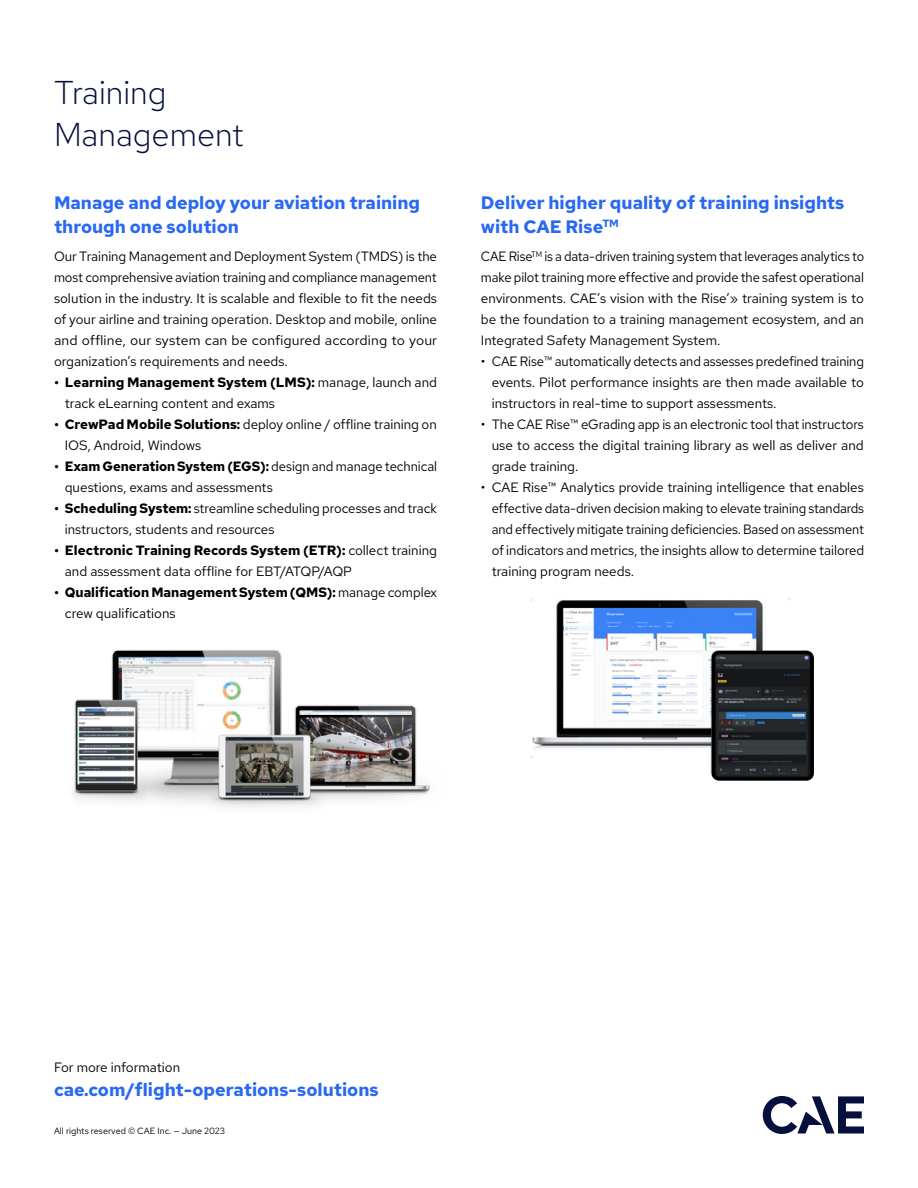
<style>
.page{position:relative;width:918px;height:1188px;background:#fff}
.page>*{position:absolute;margin:0;border:0;box-sizing:border-box;transform-origin:0 0}
.t1{font:300 33px/42px "Red Hat Text";color:#06103d}
.t2{font:700 18px/24px "Red Hat Text";color:#2969f2}
.t3{font:13.5px/21px "Red Hat Text";color:#000}
.t4{font:13.5px/21px "Red Hat Text";color:#000;text-align:justify;scale:.96 1}
.t5{font:700 13.5px/21px "Red Hat Text";letter-spacing:-.005em;color:#000}
.t6{font:9px "Red Hat Text";color:#000}
.s1{font-weight:700}
.s2{font-weight:400}
</style>
<div class="page">
<svg style="left:763px;top:1096px;width:101px;height:38px"></svg>
<img style="left:72px;top:650px;width:358px;height:158px">
<img style="left:531px;top:599px;width:259px;height:159px">
<img style="left:717px;top:656px;width:92px;height:120px">
<div style="left:712px;top:651px;width:102px;height:130px;border:4px solid #000;border-radius:6px"></div>
<h1 class="t1" style="left:54px;top:71px;width:191px">Training<br>Management</h1>
<h2 class="t2" style="left:54px;top:191px;width:368px">Manage and deploy your aviation training through one solution</h2>
<p class="t3" style="left:54px;top:246px;width:385px;text-align:justify">Our Training Management and Deployment System (TMDS) is the most comprehensive aviation training and compliance management solution in the industry. It is scalable and flexible to fit the needs of your airline and training operation. Desktop and mobile, online and offline, our system can be configured according to your organization’s requirements and needs.</p>
<p class="t3" style="left:65px;top:372px;width:374px;text-indent:-11px"><span class="s1">• Learning Management System (LMS):</span> manage, launch and track eLearning content and exams</p>
<p class="t3" style="left:65px;top:414px;width:374px;text-indent:-11px"><span class="s1">• CrewPad Mobile Solutions:</span> deploy online / offline training on<br>IOS, Android, Windows</p>
<p class="t3" style="left:65px;top:456px;width:374px;text-indent:-11px"><span class="s1">• Exam Generation System (EGS):</span> design and manage technical questions, exams and assessments</p>
<p class="t3" style="left:65px;top:498px;width:374px;text-indent:-11px"><span class="s1">• Scheduling System:</span> streamline scheduling processes and track instructors, students and resources</p>
<p class="t3" style="left:65px;top:540px;width:374px;text-indent:-11px"><span class="s1">• Electronic Training Records System (ETR):</span> collect training and assessment data offline for EBT/ATQP/AQP</p>
<p class="t5" style="left:65px;top:582px;width:374px;text-indent:-11px">• Qualification Management System (QMS): <span class="s2">manage complex crew qualifications</span></p>
<h2 class="t2" style="left:481px;top:191px;width:365px">Deliver higher quality of training insights with CAE Rise<sup>TM</sup></h2>
<p class="t4" style="left:481px;top:246px;width:401px">CAE Rise<sup>TM</sup> is a data-driven training system that leverages analytics to make pilot training more effective and provide the safest operational environments. CAE’s vision with the Rise’» training system is to be the foundation to a training management ecosystem, and an Integrated Safety Management System.</p>
<p class="t3" style="left:492px;top:351px;width:374px;text-align:justify;text-indent:-11px">• CAE Rise™ automatically detects and assesses predefined training events. Pilot performance insights are then made available to instructors in real-time to support assessments.</p>
<p class="t3" style="left:492px;top:414px;width:374px;text-align:justify;text-indent:-11px">• The CAE Rise™ eGrading app is an electronic tool that instructors use to access the digital training library as well as deliver and grade training.</p>
<p class="t3" style="left:492px;top:477px;width:374px;text-align:justify;text-indent:-11px">• CAE Rise™ Analytics provide training intelligence that enables effective data-driven decision making to elevate training standards and effectively mitigate training deficiencies. Based on assessment of indicators and metrics, the insights allow to determine tailored training program needs.</p>
<p class="t3" style="left:54px;top:1057px;width:128px">For more information</p>
<h2 class="t2" style="left:54px;top:1078px;width:326px">cae.com/flight-operations-solutions</h2>
<p class="t6" style="left:54px;top:1125px;width:173px">All rights reserved © CAE Inc. — June 2023</p>
</div>
